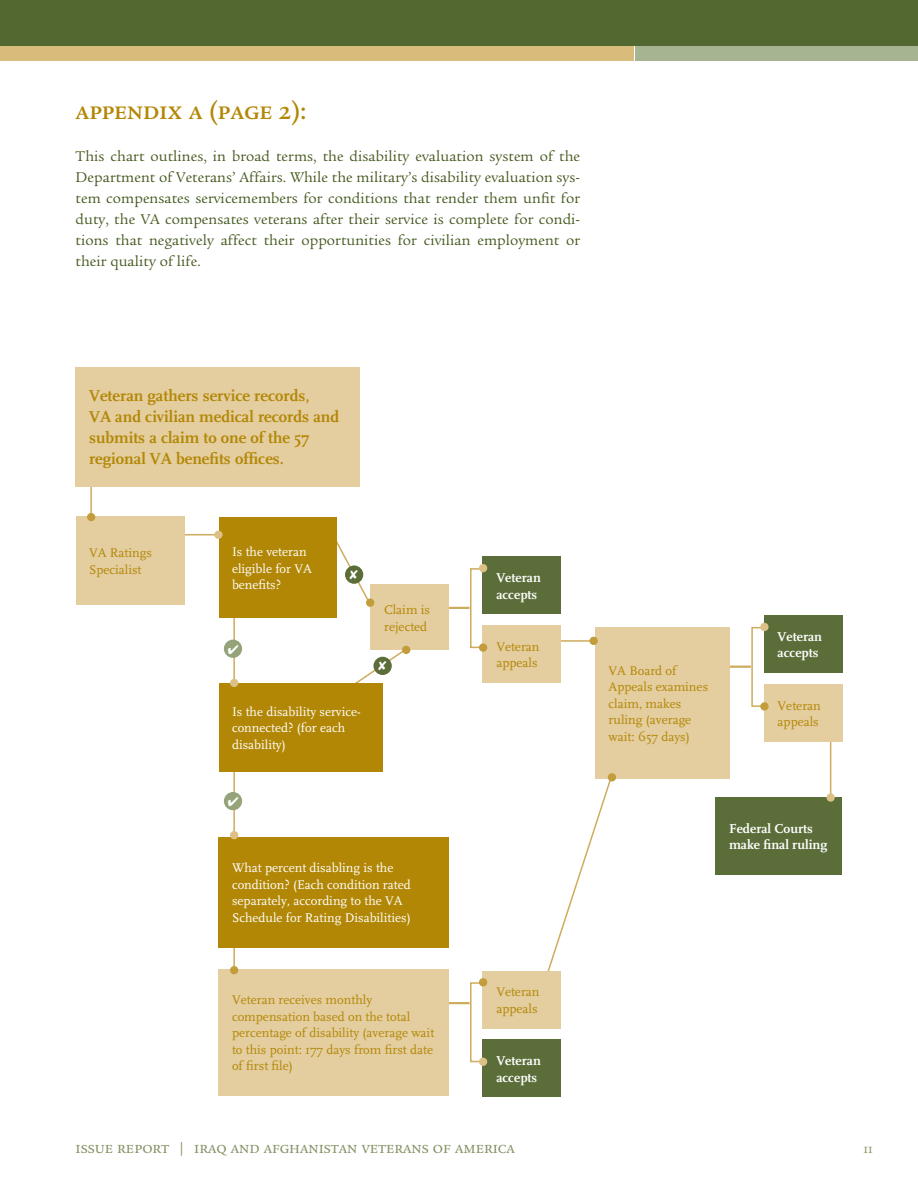
<style>
.page{position:relative;width:918px;height:1188px;background:#fff}
.page>*{position:absolute;margin:0;border:0;box-sizing:border-box;transform-origin:0 0}
.t1{font:500 25.5px "Legacy Serif SC";color:#b28705}
.t2{font:700 16.5px/21px "FF Scala";color:#b28705}
.t3{font:16.5px "Legacy Serif SC";color:#849366}
.t4{font:14.7px/21px "Legacy Serif";letter-spacing:.005em;color:#44591f;text-align:justify}
.t5{font:700 13.5px/16.5px "FF Scala";color:#fff}
.t6{font:13.2px/16.5px "FF Scala";color:#b28705}
.t7{font:13.2px/16.5px "FF Scala";color:#fff}
.t8{font:13.2px "Legacy Serif SC";color:#849366}
</style>
<div class="page">
<div style="left:0;top:0;width:633px;height:61px;background:#d9bb7b"></div>
<div style="left:636px;top:0;width:282px;height:61px;background:#a7b492"></div>
<div style="left:0;top:0;width:918px;height:45px;background:#536731"></div>
<svg style="left:547px;top:639px;width:64px;height:332px"></svg>
<hr style="left:120px;top:534px;width:116px;height:1px;background:#ceab5d">
<hr style="left:90px;top:453px;width:2px;height:61px;background:#ceab5d">
<hr style="left:830px;top:734px;width:1px;height:61px;background:#ceab5d">
<hr style="left:233px;top:585px;width:2px;height:397px;background:#ceab5d">
<hr style="left:419px;top:607px;width:51px;height:2px;background:#ceab5d">
<hr style="left:701px;top:666px;width:50px;height:2px;background:#ceab5d">
<hr style="left:419px;top:1002px;width:51px;height:2px;background:#ceab5d">
<div style="left:76px;top:367px;width:284px;height:119px;background:#e4cd9e"></div>
<div style="left:76px;top:516px;width:108px;height:89px;background:#e4cd9e"></div>
<div style="left:371px;top:585px;width:78px;height:65px;background:#e4cd9e"></div>
<div style="left:483px;top:556px;width:78px;height:58px;background:#5b6e39"></div>
<div style="left:764px;top:615px;width:78px;height:58px;background:#5b6e39"></div>
<div style="left:483px;top:971px;width:78px;height:57px;background:#e4cd9e"></div>
<div style="left:483px;top:625px;width:78px;height:58px;background:#e4cd9e"></div>
<div style="left:764px;top:684px;width:78px;height:58px;background:#e4cd9e"></div>
<div style="left:483px;top:1040px;width:78px;height:57px;background:#5b6e39"></div>
<div style="left:716px;top:797px;width:126px;height:77px;background:#5b6e39"></div>
<div style="left:219px;top:517px;width:118px;height:101px;background:#b28705"></div>
<div style="left:219px;top:683px;width:163px;height:89px;background:#b28705"></div>
<div style="left:219px;top:837px;width:230px;height:111px;background:#b28705"></div>
<div style="left:219px;top:969px;width:230px;height:126px;background:#e4cd9e"></div>
<div style="left:479px;top:643px;width:8px;height:9px;background:#c39c3b;border-radius:50%"></div>
<div style="left:760px;top:702px;width:9px;height:9px;background:#c39c3b;border-radius:50%"></div>
<div style="left:479px;top:1058px;width:8px;height:8px;background:#ddc086;border-radius:50%"></div>
<svg style="left:469px;top:564px;width:19px;height:85px"></svg>
<svg style="left:751px;top:622px;width:18px;height:86px"></svg>
<svg style="left:469px;top:978px;width:19px;height:85px"></svg>
<div style="left:224px;top:792px;width:18px;height:18px;background:#95a37b;border-radius:50%"></div>
<div style="left:224px;top:640px;width:18px;height:18px;background:#95a37b;border-radius:50%"></div>
<div style="left:595px;top:627px;width:135px;height:152px;background:#e4cd9e"></div>
<div style="left:87px;top:513px;width:8px;height:8px;background:#c39c3b;border-radius:50%"></div>
<div style="left:827px;top:793px;width:8px;height:9px;background:#ddc086;border-radius:50%"></div>
<div style="left:590px;top:637px;width:8px;height:8px;background:#c39c3b;border-radius:50%"></div>
<div style="left:608px;top:773px;width:8px;height:9px;background:#c39c3b;border-radius:50%"></div>
<div style="left:366px;top:599px;width:8px;height:8px;background:#c39c3b;border-radius:50%"></div>
<div style="left:230px;top:679px;width:8px;height:8px;background:#ddc086;border-radius:50%"></div>
<div style="left:230px;top:966px;width:8px;height:8px;background:#c39c3b;border-radius:50%"></div>
<div style="left:230px;top:831px;width:8px;height:8px;background:#ddc086;border-radius:50%"></div>
<svg style="left:214px;top:530px;width:9px;height:9px"></svg>
<svg style="left:337px;top:541px;width:34px;height:63px"></svg>
<svg style="left:355px;top:643px;width:56px;height:46px"></svg>
<h1 class="t1" style="left:76px;top:96px;width:233px">appendix a (page 2):</h1>
<p class="t4" style="left:76px;top:146px;width:506px">This chart outlines, in broad terms, the disability evaluation system of the Department of Veterans’ Affairs. While the military’s disability evaluation sys&shy;tem compensates servicemembers for conditions that render them unfit for duty, the VA compensates veterans after their service is complete for condi&shy;tions that negatively affect their opportunities for civilian employment or their quality of life.</p>
<p class="t2" style="left:89px;top:386px;width:252px">Veteran gathers service records,<br>VA and civilian medical records and submits a claim to one of the 57 regional VA benefits offices.</p>
<p class="t6" style="left:89px;top:545px;width:64px">VA Ratings<br>Specialist</p>
<p class="t7" style="left:232px;top:544px;width:81px">Is the veteran eligible for VA benefits?</p>
<p class="t6" style="left:384px;top:602px;width:48px">Claim is rejected</p>
<p class="t7" style="left:232px;top:703px;width:130px">Is the disability service&shy;connected? (for each disability)</p>
<p class="t7" style="left:232px;top:860px;width:180px">What percent disabling is the condition? (Each condition rated separately, according to the VA<br>Schedule for Rating Disabilities)</p>
<p class="t6" style="left:232px;top:992px;width:204px">Veteran receives monthly compensation based on the total percentage of disability (average wait to this point: 177 days from first date of first file)</p>
<p class="t5" style="left:496px;top:570px;width:46px">Veteran accepts</p>
<p class="t6" style="left:496px;top:639px;width:45px">Veteran appeals</p>
<p class="t6" style="left:496px;top:984px;width:45px">Veteran appeals</p>
<p class="t5" style="left:496px;top:1053px;width:46px">Veteran accepts</p>
<p class="t6" style="left:609px;top:662px;width:101px">VA Board of<br>Appeals examines claim, makes ruling (average wait: 657 days)</p>
<p class="t5" style="left:778px;top:628px;width:46px">Veteran accepts</p>
<p class="t6" style="left:778px;top:697px;width:45px">Veteran appeals</p>
<p class="t5" style="left:729px;top:820px;width:100px">Federal Courts make final ruling</p>
<p class="t3" style="left:76px;top:1138px;width:441px">issue report | iraq and afghanistan veterans of america</p>
<p class="t8" style="left:864px;top:1141px;width:11px">11</p>
</div>
